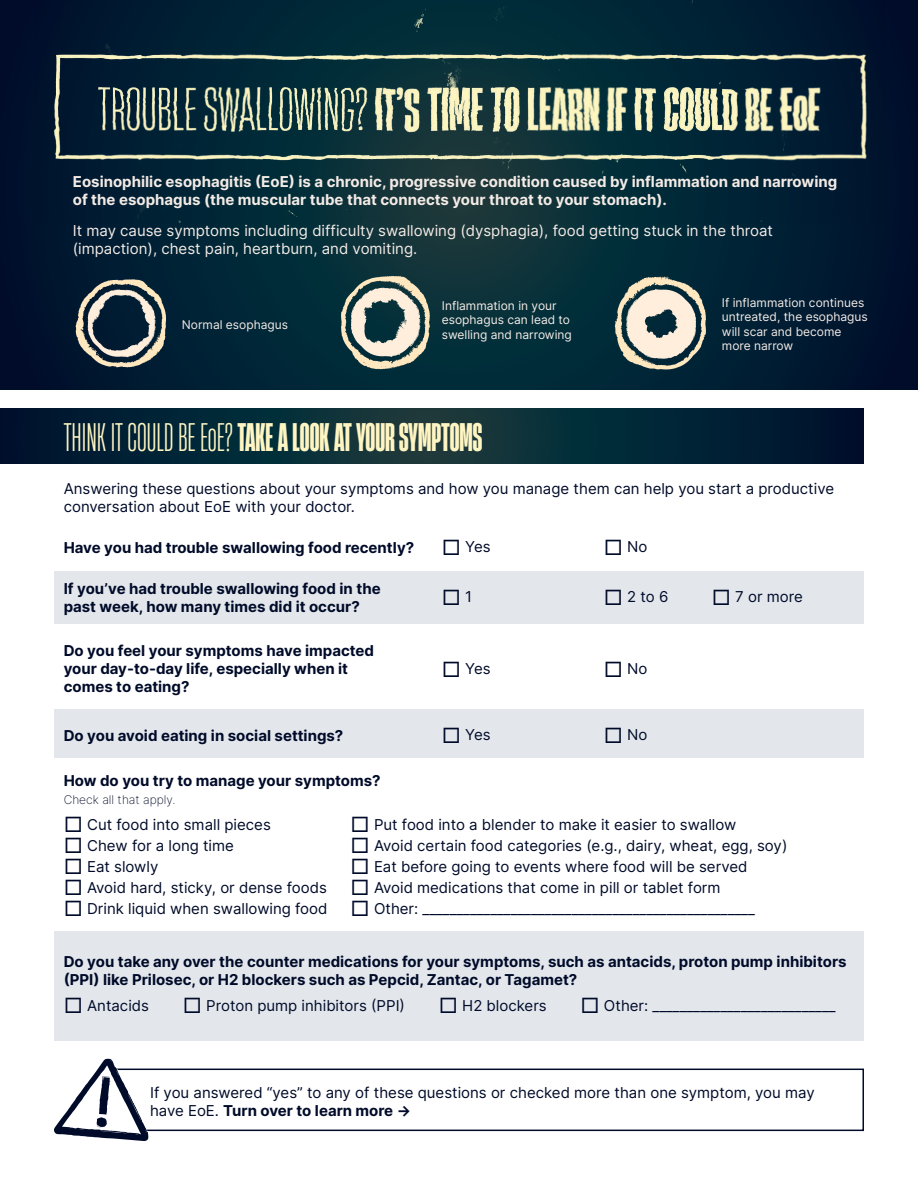
<style>
.page{position:relative;width:918px;height:1188px;background:#fff}
.page>*{position:absolute;margin:0;border:0;box-sizing:border-box;transform-origin:0 0}
.t1{font:800 37.5px "Heading Now 27";color:#fef5c2}
.t2{font:21px "Inter";color:#000b29}
.t3{font:15px/18px "Inter";color:#000b29}
.t4{font:700 15px/18px "Inter";color:#000b29}
.t5{font:700 15px/18px "Inter";color:#f4ebe6}
.t6{font:15px/18px "Inter";color:#f4ebe6}
.t7{font:12px/14.4px "Inter";color:#f4ebe6}
.t8{font:200 12px "Inter";color:#000b29}
.s1{font-family:"Heading Now 23";font-weight:400}
.s2{font-size:21px}
.s3{font-size:15px}
.s4{font-weight:700}
</style>
<div class="page">
<div style="left:54px;top:932px;width:810px;height:109px;background:#e3e7ec"></div>
<div style="left:54px;top:571px;width:810px;height:53px;background:#e3e7ec"></div>
<div style="left:54px;top:710px;width:810px;height:48px;background:#e3e7ec"></div>
<svg style="left:0;top:0;width:918px;height:390px;background:#022133"></svg>
<svg style="left:0;top:409px;width:864px;height:55px;background:#062735"></svg>
<img style="left:34px;top:0;width:852px;height:222px">
<div style="left:108px;top:1069px;width:756px;height:62px;border:2px solid #000b29"></div>
<svg style="left:341px;top:276px;width:90px;height:94px;background:#7a8780"></svg>
<svg style="left:615px;top:276px;width:92px;height:94px;background:#8e958d"></svg>
<svg style="left:75px;top:279px;width:91px;height:89px;background:#556065"></svg>
<svg style="left:54px;top:1059px;width:98px;height:82px"></svg>
<p class="t5" style="left:73px;top:172px;width:766px">Eosinophilic esophagitis (EoE) is a chronic, progressive condition caused by inflammation and narrowing of the esophagus (the muscular tube that connects your throat to your stomach).</p>
<p class="t6" style="left:73px;top:221px;width:702px">It may cause symptoms including difficulty swallowing (dysphagia), food getting stuck in the throat (impaction), chest pain, heartburn, and vomiting.</p>
<p class="t7" style="left:182px;top:317px;width:108px">Normal esophagus</p>
<p class="t7" style="left:442px;top:298px;width:132px">Inflammation in your esophagus can lead to swelling and narrowing</p>
<p class="t7" style="left:722px;top:295px;width:147px">If inflammation continues untreated, the esophagus will scar and become more narrow</p>
<h1 class="t1" style="left:64px;top:411px;width:420px"><span class="s1">THINK IT COULD BE EoE?</span> TAKE A LOOK AT YOUR SYMPTOMS</h1>
<p class="t3" style="left:64px;top:480px;width:772px">Answering these questions about your symptoms and how you manage them can help you start a productive conversation about EoE with your doctor.</p>
<p class="t4" style="left:64px;top:538px;width:352px">Have you had trouble swallowing food recently?</p>
<p class="t3" style="left:442px;top:538px;width:50px"><span class="s2">□</span> Yes</p>
<p class="t3" style="left:604px;top:538px;width:45px"><span class="s2">□</span> No</p>
<p class="t4" style="left:64px;top:579px;width:318px">If you’ve had trouble swallowing food in the past week, how many times did it occur?</p>
<p class="t4" style="left:64px;top:641px;width:312px">Do you feel your symptoms have impacted your day-to-day life, especially when it comes to eating?</p>
<p class="t4" style="left:64px;top:726px;width:281px">Do you avoid eating in social settings?</p>
<h2 class="t2" style="left:442px;top:583px;width:32px">□ <span class="s3">1</span></h2>
<p class="t3" style="left:604px;top:588px;width:66px"><span class="s2">□</span> 2 to 6</p>
<p class="t3" style="left:712px;top:588px;width:93px"><span class="s2">□</span> 7 or more</p>
<p class="t3" style="left:442px;top:659px;width:50px"><span class="s2">□</span> Yes</p>
<p class="t3" style="left:604px;top:659px;width:45px"><span class="s2">□</span> No</p>
<p class="t3" style="left:442px;top:725px;width:50px"><span class="s2">□</span> Yes</p>
<p class="t3" style="left:604px;top:725px;width:45px"><span class="s2">□</span> No</p>
<p class="t4" style="left:64px;top:771px;width:318px">How do you try to manage your symptoms?</p>
<p class="t8" style="left:64px;top:791px;width:113px">Check all that apply.</p>
<p class="t3" style="left:64px;top:815px;width:209px"><span class="s2">□</span> Cut food into small pieces</p>
<p class="t3" style="left:351px;top:815px;width:387px"><span class="s2">□</span> Put food into a blender to make it easier to swallow</p>
<p class="t3" style="left:64px;top:836px;width:172px"><span class="s2">□</span> Chew for a long time</p>
<p class="t3" style="left:351px;top:836px;width:438px"><span class="s2">□</span> Avoid certain food categories (e.g., dairy, wheat, egg, soy)</p>
<p class="t3" style="left:64px;top:857px;width:96px"><span class="s2">□</span> Eat slowly</p>
<p class="t3" style="left:351px;top:857px;width:399px"><span class="s2">□</span> Eat before going to events where food will be served</p>
<p class="t3" style="left:64px;top:878px;width:658px"><span class="s2">□</span> Avoid hard, sticky, or dense foods <span class="s2">□</span> Avoid medications that come in pill or tablet form</p>
<p class="t3" style="left:64px;top:899px;width:693px"><span class="s2">□</span> Drink liquid when swallowing food <span class="s2">□</span> Other: _________________________________________________</p>
<p class="t4" style="left:64px;top:952px;width:784px">Do you take any over the counter medications for your symptoms, such as antacids, proton pump inhibitors (PPI) like Prilosec, or H2 blockers such as Pepcid, Zantac, or Tagamet?</p>
<p class="t3" style="left:64px;top:996px;width:87px"><span class="s2">□</span> Antacids</p>
<p class="t3" style="left:183px;top:996px;width:224px"><span class="s2">□</span> Proton pump inhibitors (PPI)</p>
<p class="t3" style="left:439px;top:996px;width:109px"><span class="s2">□</span> H2 blockers</p>
<p class="t3" style="left:581px;top:996px;width:257px"><span class="s2">□</span> Other: ___________________________</p>
<p class="t3" style="left:150px;top:1083px;width:666px">If you answered “yes” to any of these questions or checked more than one symptom, you may have EoE. <span class="s4">Turn over to learn more →</span></p>
</div>
